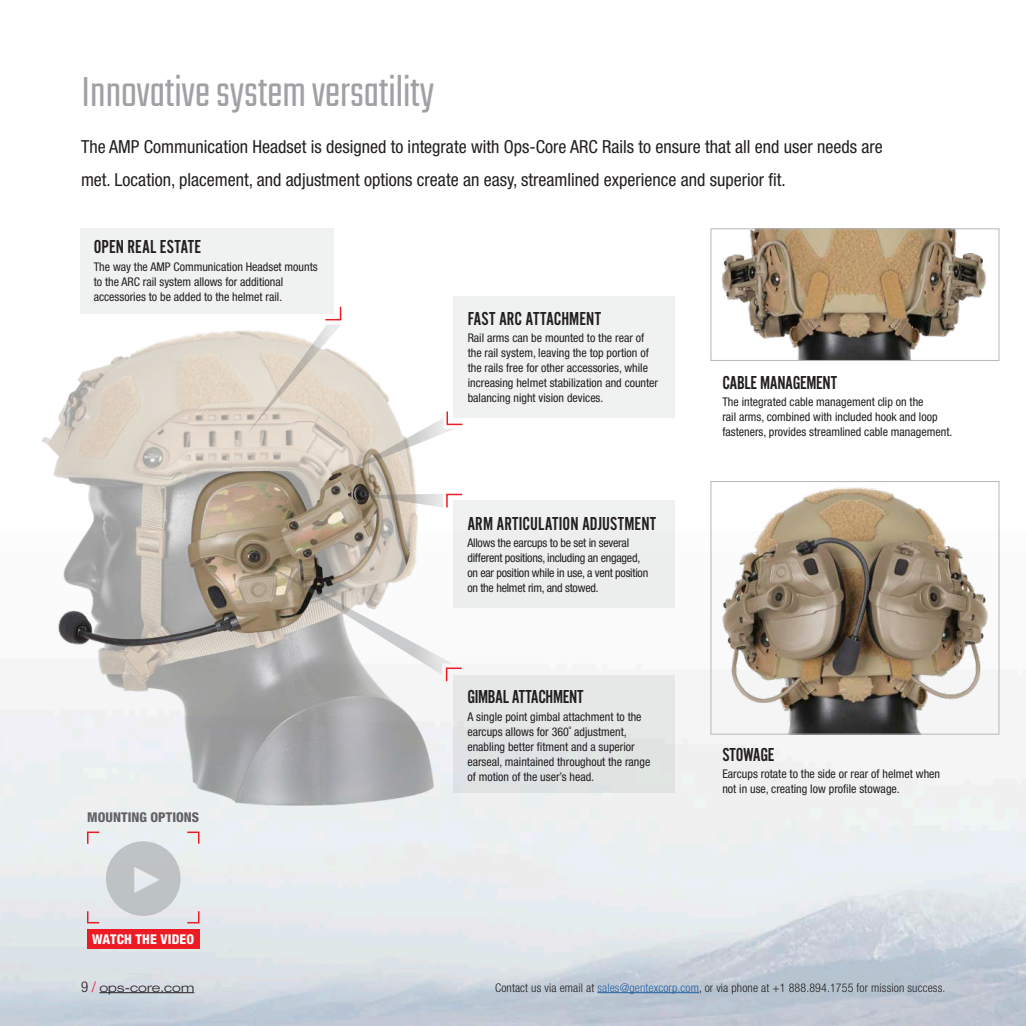
<style>
.page{position:relative;width:1026px;height:1026px;background:#fff}
.page>*{position:absolute;margin:0;border:0;box-sizing:border-box;transform-origin:0 0}
.t1{font:300 46.5px "Teko";color:#a2a0a4}
.t2{font:19.5px "Alternate Got No 2 D";color:#231f20}
.t3{font:19.5px "Alternate Got No 2 D";letter-spacing:-.02em;color:#231f20}
.t4{font:condensed 18px/33px "Helvetica Neue LT Std";color:#231f20}
.t5{font:800 condensed 13.5px "Helvetica Neue LT Std";letter-spacing:.005em;color:#636366}
.t6{font:800 condensed 13.5px "Helvetica Neue LT Std";letter-spacing:.01em;color:#fff}
.t7{font:condensed 12px/15px "Helvetica Neue LT Std";color:#231f20}
.t8{font:condensed 12px/15px "Helvetica Neue LT Std";letter-spacing:-.02em;color:#231f20}
.t9{font:300 condensed 12px "Helvetica Neue LT Std";letter-spacing:.01em;color:#231f20}
.t10{font:300 expanded 12px "Helvetica Neue LT Std";color:#231f20;scale:1.1 1}
.s1{font-stretch:condensed;font-size:14.85px}
.s2{font-stretch:condensed;font-size:14.85px;color:#ec1b24}
.s3{color:#1f5e9d}
</style>
<div class="page">
<img style="left:39px;top:301px;width:421px;height:521px">
<div style="left:80px;top:228px;width:253px;height:86px;background:#f0f1f1"></div>
<div style="left:453px;top:297px;width:221px;height:121px;background:#f0f1f1"></div>
<div style="left:453px;top:501px;width:221px;height:107px;background:#f0f1f1"></div>
<svg style="left:361px;top:493px;width:103px;height:16px"></svg>
<div style="left:453px;top:675px;width:221px;height:118px;background:#e1e7e7"></div>
<img style="left:713px;top:487px;width:284px;height:246px">
<div style="left:711px;top:481px;width:288px;height:254px;border:1px solid #b3b7ba"></div>
<img style="left:722px;top:230px;width:264px;height:129px">
<div style="left:711px;top:228px;width:288px;height:133px;border:1px solid #b3b7ba"></div>
<svg style="left:248px;top:305px;width:215px;height:170px"></svg>
<div style="left:87px;top:929px;width:113px;height:20px;background:#ec1b24"></div>
<svg style="left:86px;top:831px;width:114px;height:93px;background:#d7d9dc"></svg>
<svg style="left:254px;top:557px;width:209px;height:126px"></svg>
<hr style="left:99px;top:992px;width:95px;height:1px;background:#231f20">
<hr style="left:597px;top:992px;width:102px;height:1px;background:#1f5e9d">
<p class="t1" style="left:81px;top:67px;width:355px">Innovative system versatility</p>
<p class="t4" style="left:81px;top:130px;width:803px">The AMP Communication Headset is designed to integrate with Ops-Core ARC Rails to ensure that all end user needs are met. Location, placement, and adjustment options create an easy, streamlined experience and superior fit.</p>
<p class="t2" style="left:94px;top:237px;width:109px">OPEN REAL ESTATE</p>
<p class="t7" style="left:94px;top:259px;width:225px">The way the AMP Communication Headset mounts to the ARC rail system allows for additional accessories to be added to the helmet rail.</p>
<p class="t5" style="left:87px;top:809px;width:113px">MOUNTING OPTIONS</p>
<p class="t6" style="left:92px;top:931px;width:104px">WATCH THE VIDEO</p>
<p class="t2" style="left:468px;top:308px;width:135px">FAST ARC ATTACHMENT</p>
<p class="t7" style="left:468px;top:330px;width:192px">Rail arms can be mounted to the rear of the rail system, leaving the top portion of the rails free for other accessories, while increasing helmet stabilization and counter balancing night vision devices.</p>
<p class="t2" style="left:467px;top:513px;width:190px">ARM ARTICULATION ADJUSTMENT</p>
<p class="t8" style="left:467px;top:535px;width:182px">Allows the earcups to be set in several different positions, including an engaged, on ear position while in use, a vent position on the helmet rim, and stowed.</p>
<p class="t3" style="left:467px;top:687px;width:118px">GIMBAL ATTACHMENT</p>
<p class="t7" style="left:467px;top:709px;width:184px">A single point gimbal attachment to the earcups allows for 360˚ adjustment, enabling better fitment and a superior earseal, maintained throughout the range of motion of the user’s head.</p>
<h2 class="t3" style="left:722px;top:372px;width:116px">CABLE MANAGEMENT</h2>
<p class="t7" style="left:722px;top:394px;width:231px">The integrated cable management clip on the<br>rail arms, combined with included hook and loop fasteners, provides streamlined cable management.</p>
<p class="t3" style="left:722px;top:744px;width:54px">STOWAGE</p>
<p class="t7" style="left:722px;top:766px;width:219px">Earcups rotate to the side or rear of helmet when not in use, creating low profile stowage.</p>
<p class="t10" style="left:81px;top:980px;width:104px"><span class="s1">9</span> <span class="s2">/</span> ops-core.com</p>
<p class="t9" style="left:495px;top:980px;width:452px">Contact us via email at <span class="s3">sales@gentexcorp.com</span>, or via phone at +1 888.894.1755 for mission success.</p>
</div>
